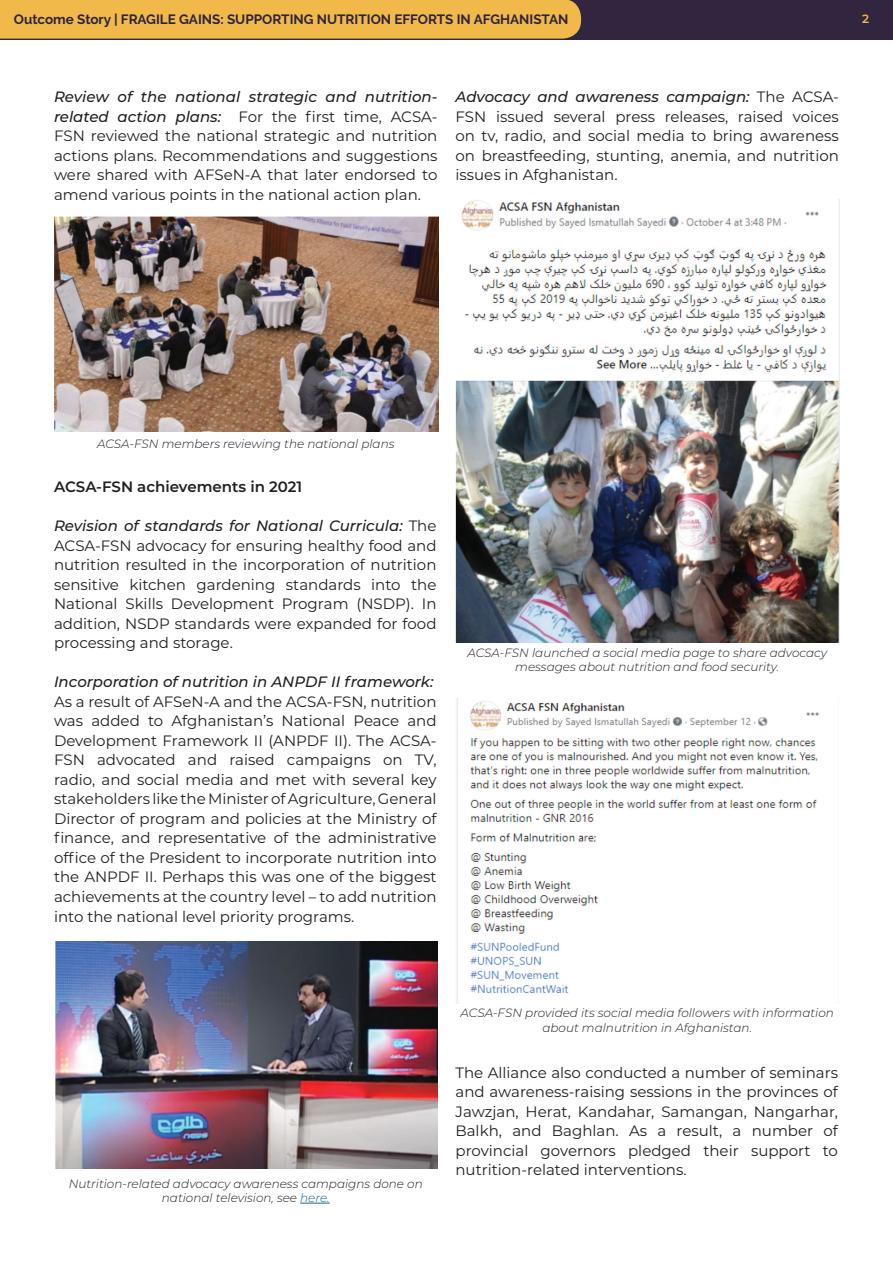
<style>
.page{position:relative;width:893px;height:1263px;background:#fff}
.page>*{position:absolute;margin:0;border:0;box-sizing:border-box;transform-origin:0 0}
.t1{font:15px/19.5px "Montserrat";color:#231f20;text-align:justify}
.t2{font:italic 500 15px "Montserrat";color:#231f20}
.t3{font:600 15px "Montserrat";color:#231f20}
.t4{font:700 13.5px "Raleway";color:#30243e}
.t5{font:italic 300 12px/14.4px "Montserrat";color:#231f20;text-align:center}
.t6{font:600 12px "Montserrat";color:#f1b84b}
.s1{font-weight:500;font-style:italic}
.s2{color:#175d9e}
</style>
<div class="page">
<div style="left:0;top:0;width:893px;height:39px;background:#31253f"></div>
<div style="left:0;top:0;width:581px;height:39px;background:#f1b84a"></div>
<img style="left:54px;top:216px;width:384px;height:215px">
<img style="left:55px;top:941px;width:382px;height:227px">
<img style="left:455px;top:200px;width:384px;height:442px">
<img style="left:456px;top:698px;width:363px;height:305px">
<hr style="left:300px;top:1203px;width:30px;height:1px;background:#175d9e">
<p class="t4" style="left:14px;top:12px;width:556px">Outcome Story | FRAGILE GAINS: SUPPORTING NUTRITION EFFORTS IN AFGHANISTAN</p>
<p class="t6" style="left:862px;top:10px;width:8px">2</p>
<p class="t1" style="left:54px;top:87px;width:385px"><span class="s1">Review of the national strategic and nutrition&shy;related action plans:</span> For the first time, ACSA-FSN reviewed the national strategic and nutrition actions plans. Recommendations and suggestions were shared with AFSeN-A that later endorsed to amend various points in the national action plan.</p>
<p class="t1" style="left:455px;top:87px;width:385px"><span class="s1">Advocacy and awareness campaign:</span> The ACSA-FSN issued several press releases, raised voices on tv, radio, and social media to bring awareness on breastfeeding, stunting, anemia, and nutrition issues in Afghanistan.</p>
<p class="t5" style="left:97px;top:436px;width:299px">ACSA-FSN members reviewing the national plans</p>
<p class="t3" style="left:54px;top:476px;width:250px">ACSA-FSN achievements in 2021</p>
<p class="t1" style="left:54px;top:516px;width:384px"><span class="s1">Revision of standards for National Curricula:</span> The ACSA-FSN advocacy for ensuring healthy food and nutrition resulted in the incorporation of nutrition sensitive kitchen gardening standards into the National Skills Development Program (NSDP). In addition, NSDP standards were expanded for food processing and storage.</p>
<p class="t2" style="left:54px;top:672px;width:381px">Incorporation of nutrition in ANPDF II framework:</p>
<p class="t1" style="left:54px;top:691px;width:384px">As a result of AFSeN-A and the ACSA-FSN, nutrition was added to Afghanistan’s National Peace and Development Framework II (ANPDF II). The ACSA-FSN advocated and raised campaigns on TV, radio, and social media and met with several key stakeholders like the Minister of Agriculture, General Director of program and policies at the Ministry of finance, and representative of the administrative office of the President to incorporate nutrition into the ANPDF II. Perhaps this was one of the biggest achievements at the country level – to add nutrition into the national level priority programs.</p>
<p class="t5" style="left:467px;top:645px;width:361px">ACSA-FSN launched a social media page to share advocacy messages about nutrition and food security.</p>
<p class="t5" style="left:69px;top:1176px;width:355px">Nutrition-related advocacy awareness campaigns done on national television, see <span class="s2">here.</span></p>
<p class="t5" style="left:460px;top:1005px;width:375px">ACSA-FSN provided its social media followers with information about malnutrition in Afghanistan.</p>
<p class="t1" style="left:455px;top:1062px;width:384px">The Alliance also conducted a number of seminars and awareness-raising sessions in the provinces of Jawzjan, Herat, Kandahar, Samangan, Nangarhar, Balkh, and Baghlan. As a result, a number of provincial governors pledged their support to nutrition-related interventions.</p>
</div>
